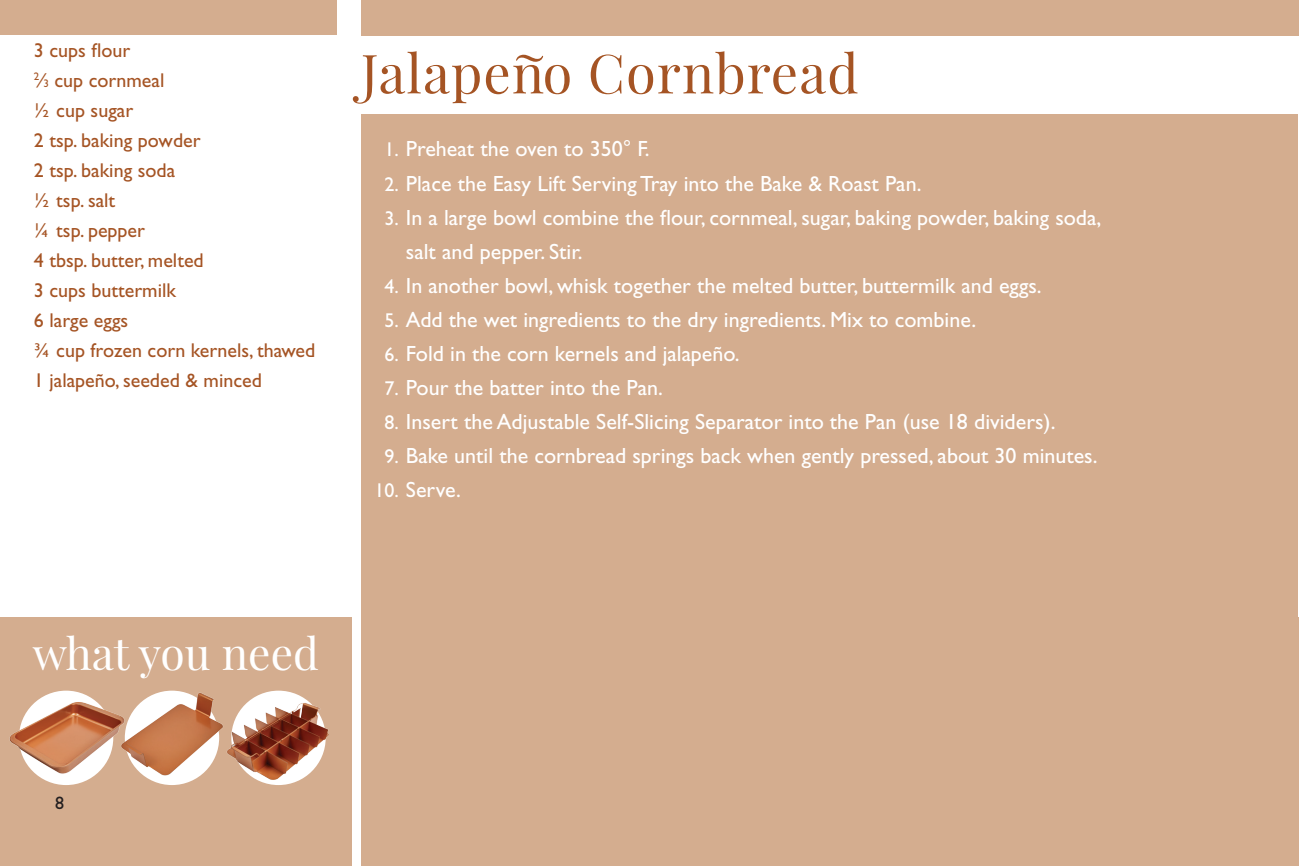
<style>
.page{position:relative;width:1299px;height:866px;background:#fff}
.page>*{position:absolute;margin:0;border:0;box-sizing:border-box;transform-origin:0 0}
.t1{font:54px "Playfair Display";letter-spacing:.02em;color:#a55424}
.t2{font:44.4px "Playfair Display";color:#fff}
.t3{font:22px/34px "Gill Sans Std";color:#fff}
.t4{font:20px/30px "Gill Sans Std";color:#a55424}
.t5{font:18px "Gill Sans Std";color:#231f20}
.s1{font-size:11px}
.s2{font-size:20px}
</style>
<div class="page">
<div style="left:0;top:616px;width:352px;height:249px;background:#d4ad8f"></div>
<div style="left:0;top:0;width:337px;height:35px;background:#d4ad8f"></div>
<div style="left:361px;top:0;width:937px;height:35px;background:#d4ad8f"></div>
<div style="left:361px;top:114px;width:936px;height:751px;background:#d4ad8f"></div>
<hr style="left:1297px;top:616px;width:1px;height:249px;background:#d4ad8f">
<img style="left:140px;top:690px;width:52px;height:91px">
<img style="left:192px;top:690px;width:137px;height:95px">
<img style="left:9px;top:690px;width:131px;height:95px">
<p class="t4" style="left:34px;top:35px;width:283px">3 cups flour<br><sup>2</sup>⁄<span class="s1">3</span> cup cornmeal<br>½ cup sugar<br>2 tsp. baking powder<br>2 tsp. baking soda<br>½ tsp. salt<br>¼ tsp. pepper<br>4 tbsp. butter, melted<br>3 cups buttermilk<br>6 large eggs<br>¾ cup frozen corn kernels, thawed<br>1 jalapeño, seeded &amp; minced</p>
<h1 class="t1" style="left:361px;top:39px;width:499px">Jalapen~o Cornbread</h1>
<p class="t3" style="left:384px;top:132px;width:267px"><span class="s2">1.</span> Preheat the oven to 350° F.</p>
<p class="t3" style="left:384px;top:166px;width:538px"><span class="s2">2.</span> Place the Easy Lift Serving Tray into the Bake &amp; Roast Pan.</p>
<p class="t3" style="left:406px;top:200px;width:697px;text-indent:-21px"><span class="s2">3.</span> In a large bowl combine the flour, cornmeal, sugar, baking powder, baking soda, salt and pepper. Stir.</p>
<p class="t3" style="left:384px;top:268px;width:658px"><span class="s2">4.</span> In another bowl, whisk together the melted butter, buttermilk and eggs.</p>
<p class="t3" style="left:384px;top:302px;width:593px"><span class="s2">5.</span> Add the wet ingredients to the dry ingredients. Mix to combine.</p>
<p class="t3" style="left:384px;top:336px;width:357px"><span class="s2">6.</span> Fold in the corn kernels and jalapeño.</p>
<p class="t3" style="left:384px;top:370px;width:280px"><span class="s2">7.</span> Pour the batter into the Pan.</p>
<p class="t3" style="left:384px;top:404px;width:672px"><span class="s2">8.</span> Insert the Adjustable Self-Slicing Separator into the Pan (use 18 dividers).</p>
<p class="t3" style="left:384px;top:438px;width:714px"><span class="s2">9.</span> Bake until the cornbread springs back when gently pressed, about 30 minutes.</p>
<p class="t3" style="left:374px;top:472px;width:88px"><span class="s2">10.</span> Serve.</p>
<h2 class="t2" style="left:33px;top:624px;width:288px">what you need</h2>
<p class="t5" style="left:55px;top:791px;width:10px">8</p>
</div>
